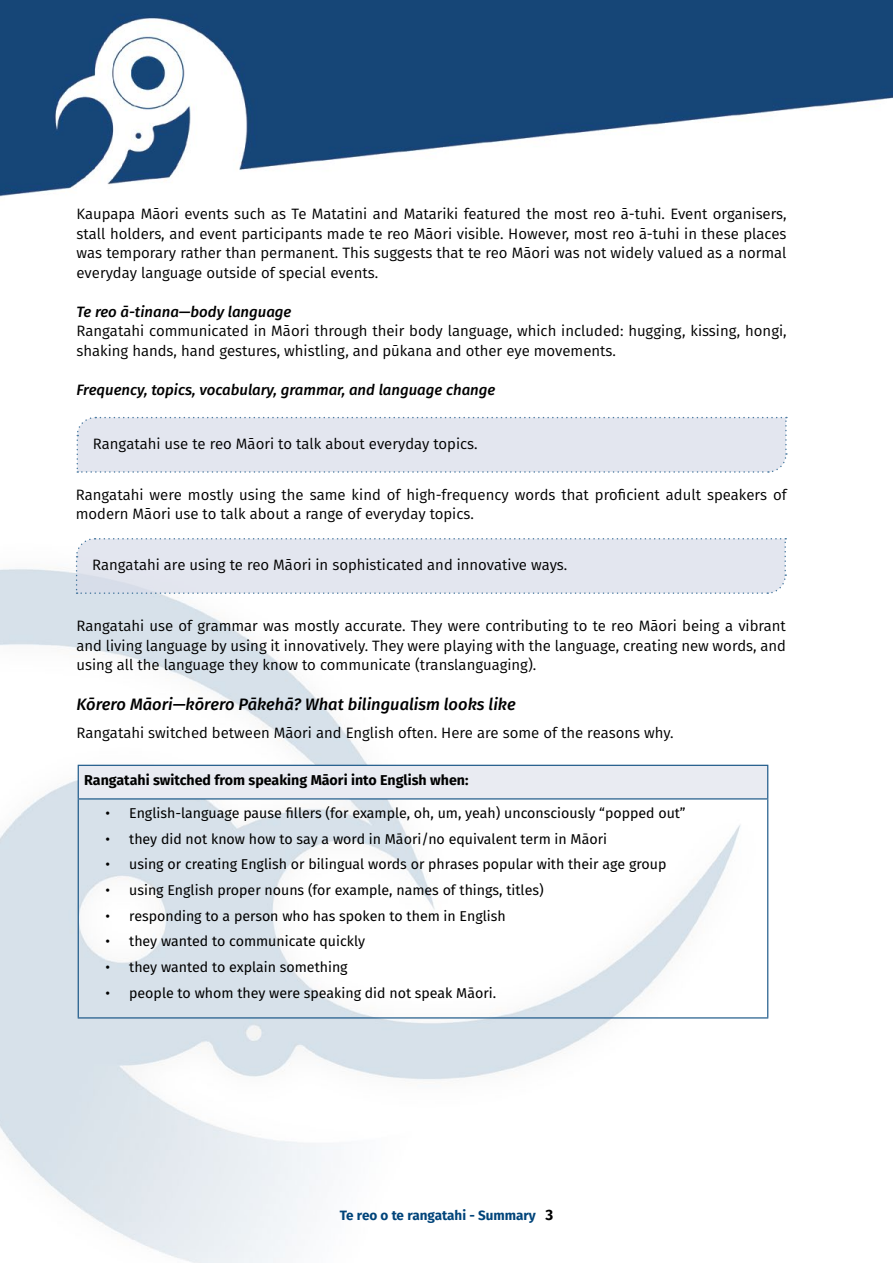
<style>
.page{position:relative;width:893px;height:1263px;background:#fff}
.page>*{position:absolute;margin:0;border:0;box-sizing:border-box;transform-origin:0 0}
.t1{font:italic 500 16.5px "Fira Sans";color:#000}
.t2{font:15px/19.5px "Fira Sans";color:#000;text-align:justify}
.t3{font:italic 500 15px "Fira Sans";color:#000}
.t4{font:14.25px "Fira Sans";color:#000}
.t5{font:700 14.25px "Fira Sans";color:#000}
.t6{font:700 13.5px "Fira Sans";color:#00447a}
.s1{font-size:15px;color:#000}
</style>
<div class="page">
<img style="left:0;top:568px;width:769px;height:695px">
<img style="left:0;top:0;width:893px;height:197px">
<svg style="left:76px;top:416px;width:711px;height:57px;background:#e2e5ee"></svg>
<svg style="left:75px;top:538px;width:712px;height:56px;background:#e1e5ee"></svg>
<div style="left:78px;top:765px;width:690px;height:34px;background:#e9ebf2"></div>
<hr style="left:78px;top:765px;width:690px;height:1px;background:#00447a">
<hr style="left:78px;top:766px;width:1px;height:32px;background:#00447a">
<hr style="left:767px;top:766px;width:1px;height:32px;background:#00447a">
<hr style="left:78px;top:798px;width:690px;height:1px;background:#00447a">
<hr style="left:78px;top:799px;width:1px;height:218px;background:#00447a">
<hr style="left:767px;top:799px;width:1px;height:218px;background:#00447a">
<hr style="left:78px;top:1017px;width:690px;height:1px;background:#00447a">
<p class="t2" style="left:77px;top:204px;width:712px">Kaupapa Māori events such as Te Matatini and Matariki featured the most reo ā-tuhi. Event organisers, stall holders, and event participants made te reo Māori visible. However, most reo ā-tuhi in these places was temporary rather than permanent. This suggests that te reo Māori was not widely valued as a normal everyday language outside of special events.</p>
<p class="t3" style="left:77px;top:299px;width:216px">Te reo ā-tinana—body language</p>
<p class="t2" style="left:77px;top:321px;width:712px">Rangatahi communicated in Māori through their body language, which included: hugging, kissing, hongi, shaking hands, hand gestures, whistling, and pūkana and other eye movements.</p>
<p class="t3" style="left:77px;top:377px;width:420px">Frequency, topics, vocabulary, grammar, and language change</p>
<p class="t2" style="left:93px;top:434px;width:386px">Rangatahi use te reo Māori to talk about everyday topics.</p>
<p class="t2" style="left:76px;top:484px;width:712px">Rangatahi were mostly using the same kind of high-frequency words that proficient adult speakers of modern Māori use to talk about a range of everyday topics.</p>
<p class="t2" style="left:92px;top:555px;width:477px">Rangatahi are using te reo Māori in sophisticated and innovative ways.</p>
<p class="t2" style="left:77px;top:616px;width:711px">Rangatahi use of grammar was mostly accurate. They were contributing to te reo Māori being a vibrant and living language by using it innovatively. They were playing with the language, creating new words, and using all the language they know to communicate (translanguaging).</p>
<p class="t1" style="left:77px;top:691px;width:441px">Kōrero Māori—kōrero Pākehā? What bilingualism looks like</p>
<p class="t2" style="left:77px;top:722px;width:599px">Rangatahi switched between Māori and English often. Here are some of the reasons why.</p>
<p class="t5" style="left:84px;top:768px;width:386px">Rangatahi switched from speaking Māori into English when:</p>
<p class="t4" style="left:105px;top:802px;width:582px">• English-language pause fillers (for example, oh, um, yeah) unconsciously “popped out”</p>
<p class="t4" style="left:105px;top:828px;width:503px">• they did not know how to say a word in Māori/no equivalent term in Māori</p>
<p class="t4" style="left:105px;top:854px;width:562px">• using or creating English or bilingual words or phrases popular with their age group</p>
<p class="t4" style="left:105px;top:879px;width:440px">• using English proper nouns (for example, names of things, titles)</p>
<p class="t4" style="left:105px;top:905px;width:402px">• responding to a person who has spoken to them in English</p>
<p class="t4" style="left:105px;top:930px;width:261px">• they wanted to communicate quickly</p>
<p class="t4" style="left:105px;top:956px;width:244px">• they wanted to explain something</p>
<p class="t4" style="left:105px;top:982px;width:392px">• people to whom they were speaking did not speak Māori.</p>
<p class="t6" style="left:340px;top:1203px;width:215px">Te reo o te rangatahi - Summary <span class="s1">3</span></p>
</div>
